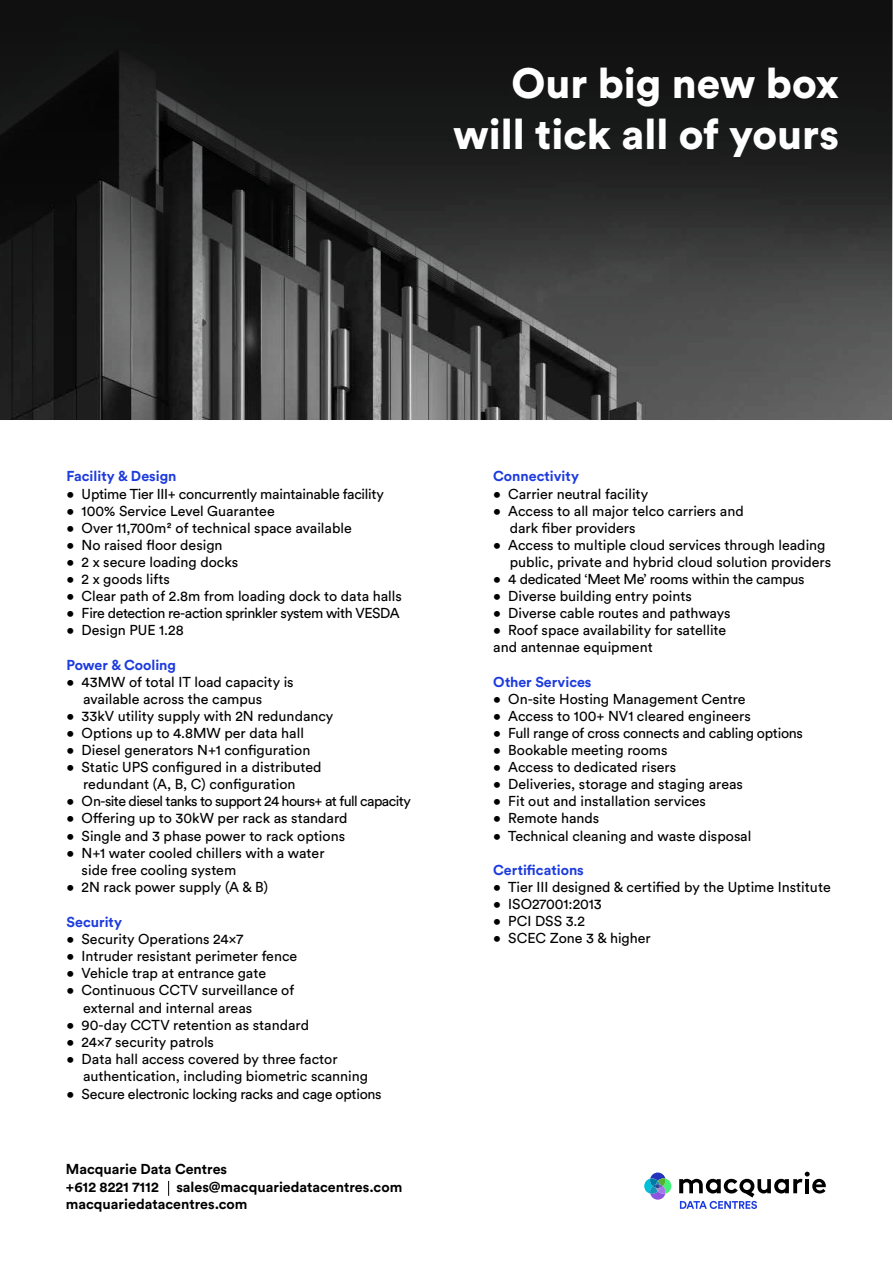
<style>
.page{position:relative;width:893px;height:1263px;background:#fff}
.page>*{position:absolute;margin:0;border:0;box-sizing:border-box;transform-origin:0 0}
.t1{font:900 42px/50.4px "Circular Std";color:#fff;text-align:right}
.t2{font:14.25px/17.1px "Circular Std";color:#000}
.t3{font:14.25px "Circular Std";letter-spacing:-.02em;color:#000}
.t4{font:700 14.25px/17.1px "Circular Std";color:#000}
.t5{font:700 14.25px "Circular Std";color:#1c3bde}
.t6{font:14.25px "Circular Std";letter-spacing:-.04em;color:#000}
.t7{font:14.25px "Circular Std";letter-spacing:-.03em;color:#000}
</style>
<div class="page">
<svg style="left:0;top:0;width:893px;height:420px;background:#2d2d2d"></svg>
<svg style="left:644px;top:1172px;width:27px;height:28px"></svg>
<svg style="left:679px;top:1172px;width:147px;height:37px"></svg>
<svg style="left:168px;top:1181px;width:1px;height:15px"></svg>
<h1 class="t1" style="left:453px;top:58px;width:387px">Our big new box will tick all of yours</h1>
<p class="t5" style="left:67px;top:467px;width:111px">Facility &amp; Design</p>
<p class="t3" style="left:67px;top:485px;width:319px">• Uptime Tier III+ concurrently maintainable facility</p>
<p class="t2" style="left:67px;top:502px;width:210px">• 100% Service Level Guarantee</p>
<p class="t2" style="left:67px;top:519px;width:287px">• Over 11,700m² of technical space available</p>
<p class="t2" style="left:67px;top:536px;width:157px">• No raised floor design</p>
<p class="t2" style="left:67px;top:553px;width:173px">• 2 x secure loading docks</p>
<p class="t2" style="left:67px;top:570px;width:105px">• 2 x goods lifts</p>
<p class="t2" style="left:67px;top:587px;width:337px">• Clear path of 2.8m from loading dock to data halls</p>
<p class="t7" style="left:67px;top:605px;width:335px">• Fire detection re-action sprinkler system with VESDA</p>
<p class="t2" style="left:67px;top:622px;width:119px">• Design PUE 1.28</p>
<p class="t5" style="left:67px;top:655px;width:111px">Power &amp; Cooling</p>
<p class="t2" style="left:83px;top:673px;width:212px;text-indent:-17px">• 43MW of total IT load capacity is available across the campus</p>
<p class="t2" style="left:67px;top:707px;width:268px">• 33kV utility supply with 2N redundancy</p>
<p class="t2" style="left:67px;top:724px;width:239px">• Options up to 4.8MW per data hall</p>
<p class="t2" style="left:67px;top:741px;width:245px">• Diesel generators N+1 configuration</p>
<p class="t2" style="left:83px;top:758px;width:240px;text-indent:-17px">• Static UPS configured in a distributed redundant (A, B, C) configuration</p>
<p class="t6" style="left:67px;top:793px;width:346px">• On-site diesel tanks to support 24 hours+ at full capacity</p>
<p class="t2" style="left:67px;top:810px;width:282px">• Offering up to 30kW per rack as standard</p>
<p class="t2" style="left:67px;top:827px;width:280px">• Single and 3 phase power to rack options</p>
<p class="t2" style="left:82px;top:844px;width:244px;text-indent:-15px">• N+1 water cooled chillers with a water side free cooling system</p>
<p class="t2" style="left:67px;top:878px;width:203px">• 2N rack power supply (A &amp; B)</p>
<p class="t5" style="left:67px;top:913px;width:57px">Security</p>
<p class="t2" style="left:67px;top:930px;width:178px">• Security Operations 24x7</p>
<p class="t2" style="left:67px;top:947px;width:232px">• Intruder resistant perimeter fence</p>
<p class="t2" style="left:67px;top:964px;width:201px">• Vehicle trap at entrance gate</p>
<p class="t2" style="left:83px;top:982px;width:213px;text-indent:-17px">• Continuous CCTV surveillance of external and internal areas</p>
<p class="t2" style="left:67px;top:1016px;width:244px">• 90-day CCTV retention as standard</p>
<p class="t2" style="left:67px;top:1033px;width:149px">• 24x7 security patrols</p>
<p class="t2" style="left:83px;top:1050px;width:287px;text-indent:-17px">• Data hall access covered by three factor authentication, including biometric scanning</p>
<p class="t3" style="left:67px;top:1085px;width:317px">• Secure electronic locking racks and cage options</p>
<p class="t4" style="left:66px;top:1160px;width:338px">Macquarie Data Centres<br>+612 8221 7112 sales@macquariedatacentres.com macquariedatacentres.com</p>
<p class="t5" style="left:493px;top:467px;width:87px">Connectivity</p>
<p class="t2" style="left:493px;top:485px;width:156px">• Carrier neutral facility</p>
<p class="t2" style="left:510px;top:502px;width:235px;text-indent:-17px">• Access to all major telco carriers and dark fiber providers</p>
<p class="t2" style="left:510px;top:536px;width:323px;text-indent:-17px">• Access to multiple cloud services through leading public, private and hybrid cloud solution providers</p>
<p class="t3" style="left:493px;top:570px;width:313px">• 4 dedicated ‘Meet Me’ rooms within the campus</p>
<p class="t2" style="left:493px;top:587px;width:200px">• Diverse building entry points</p>
<p class="t2" style="left:493px;top:604px;width:239px">• Diverse cable routes and pathways</p>
<p class="t2" style="left:493px;top:622px;width:235px">• Roof space availability for satellite and antennae equipment</p>
<p class="t5" style="left:493px;top:672px;width:100px">Other Services</p>
<p class="t2" style="left:493px;top:690px;width:254px">• On-site Hosting Management Centre</p>
<p class="t2" style="left:493px;top:707px;width:259px">• Access to 100+ NV1 cleared engineers</p>
<p class="t3" style="left:493px;top:724px;width:311px">• Full range of cross connects and cabling options</p>
<p class="t2" style="left:493px;top:741px;width:176px">• Bookable meeting rooms</p>
<p class="t2" style="left:493px;top:758px;width:184px">• Access to dedicated risers</p>
<p class="t2" style="left:493px;top:775px;width:251px">• Deliveries, storage and staging areas</p>
<p class="t2" style="left:493px;top:793px;width:214px">• Fit out and installation services</p>
<p class="t2" style="left:493px;top:810px;width:108px">• Remote hands</p>
<p class="t2" style="left:493px;top:827px;width:260px">• Technical cleaning and waste disposal</p>
<p class="t5" style="left:493px;top:860px;width:92px">Certifications</p>
<p class="t2" style="left:493px;top:878px;width:339px">• Tier III designed &amp; certified by the Uptime Institute</p>
<p class="t2" style="left:493px;top:895px;width:110px">• ISO27001:2013</p>
<p class="t2" style="left:493px;top:912px;width:93px">• PCI DSS 3.2</p>
<p class="t2" style="left:493px;top:929px;width:159px">• SCEC Zone 3 &amp; higher</p>
</div>
